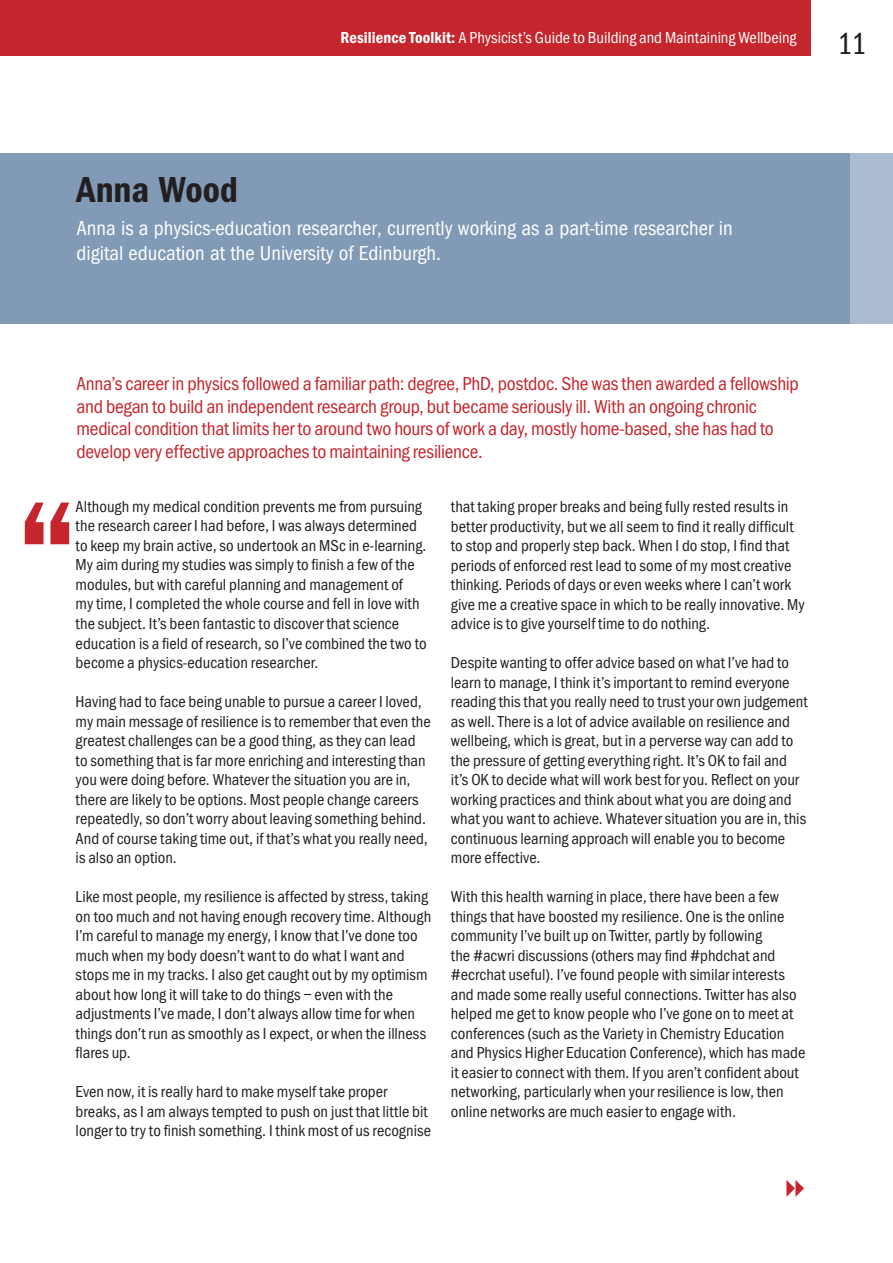
<style>
.page{position:relative;width:893px;height:1263px;background:#fff}
.page>*{position:absolute;margin:0;border:0;box-sizing:border-box;transform-origin:0 0}
.t1{font:600 150px "Franklin Got Cd Io P";color:#c5252c}
.t2{font:600 37.5px "Franklin Got Cd Io P";color:#231f20}
.t3{font:31.5px "Franklin Got Cd Io P";color:#231f20}
.t4{font:21px/25.2px "Franklin Got Cd Io P";color:#fff}
.t5{font:19.5px/22.5px "Franklin Got Cd Io P";letter-spacing:-.015em;color:#c5252c}
.t6{font:16.5px/19.5px "Franklin Got Cd Io P";color:#231f20}
.t7{font:16.5px "Franklin Got Cd Io P";letter-spacing:-.005em;color:#fff}
.s1{font-weight:600}
</style>
<div class="page">
<div style="left:0;top:153px;width:893px;height:170px;background:#819bb6"></div>
<div style="left:850px;top:153px;width:43px;height:170px;background:#acbcd0"></div>
<div style="left:0;top:0;width:811px;height:55px;background:#c5252c"></div>
<p class="t7" style="left:340px;top:28px;width:458px"><span class="s1">Resilience Toolkit:</span> A Physicist’s Guide to Building and Maintaining Wellbeing</p>
<h3 class="t3" style="left:837px;top:26px;width:32px">11</h3>
<h2 class="t2" style="left:77px;top:168px;width:163px">Anna Wood</h2>
<p class="t4" style="left:77px;top:216px;width:658px">Anna is a physics-education researcher, currently working as a part-time researcher in digital education at the University of Edinburgh.</p>
<p class="t5" style="left:77px;top:373px;width:724px">Anna’s career in physics followed a familiar path: degree, PhD, postdoc. She was then awarded a fellowship and began to build an independent research group, but became seriously ill. With an ongoing chronic medical condition that limits her to around two hours of work a day, mostly home-based, she has had to develop very effective approaches to maintaining resilience.</p>
<h1 class="t1" style="left:15px;top:469px;width:65px">“</h1>
<p class="t6" style="left:76px;top:497px;width:353px">Although my medical condition prevents me from pursuing the research career I had before, I was always determined to keep my brain active, so undertook an MSc in e-learning.<br>My aim during my studies was simply to finish a few of the modules, but with careful planning and management of<br>my time, I completed the whole course and fell in love with the subject. It’s been fantastic to discover that science education is a field of research, so I’ve combined the two to become a physics-education researcher.</p>
<p class="t6" style="left:76px;top:692px;width:357px">Having had to face being unable to pursue a career I loved, my main message of resilience is to remember that even the greatest challenges can be a good thing, as they can lead to something that is far more enriching and interesting than you were doing before. Whatever the situation you are in, there are likely to be options. Most people change careers repeatedly, so don’t worry about leaving something behind.<br>And of course taking time out, if that’s what you really need, is also an option.</p>
<p class="t6" style="left:76px;top:887px;width:357px">Like most people, my resilience is affected by stress, taking on too much and not having enough recovery time. Although I’m careful to manage my energy, I know that I’ve done too much when my body doesn’t want to do what I want and stops me in my tracks. I also get caught out by my optimism about how long it will take to do things – even with the adjustments I’ve made, I don’t always allow time for when things don’t run as smoothly as I expect, or when the illness flares up.</p>
<p class="t6" style="left:76px;top:1082px;width:357px">Even now, it is really hard to make myself take proper breaks, as I am always tempted to push on just that little bit longer to try to finish something. I think most of us recognise</p>
<p class="t6" style="left:451px;top:497px;width:355px">that taking proper breaks and being fully rested results in better productivity, but we all seem to find it really difficult to stop and properly step back. When I do stop, I find that periods of enforced rest lead to some of my most creative thinking. Periods of days or even weeks where I can’t work give me a creative space in which to be really innovative. My advice is to give yourself time to do nothing.</p>
<p class="t6" style="left:451px;top:653px;width:358px">Despite wanting to offer advice based on what I’ve had to learn to manage, I think it’s important to remind everyone reading this that you really need to trust your own judgement as well. There is a lot of advice available on resilience and wellbeing, which is great, but in a perverse way can add to the pressure of getting everything right. It’s OK to fail and it’s OK to decide what will work best for you. Reflect on your working practices and think about what you are doing and what you want to achieve. Whatever situation you are in, this continuous learning approach will enable you to become more effective.</p>
<p class="t6" style="left:451px;top:887px;width:356px">With this health warning in place, there have been a few things that have boosted my resilience. One is the online community I’ve built up on Twitter, partly by following<br>the #acwri discussions (others may find #phdchat and #ecrchat useful). I’ve found people with similar interests and made some really useful connections. Twitter has also helped me get to know people who I’ve gone on to meet at conferences (such as the Variety in Chemistry Education and Physics Higher Education Conference), which has made it easier to connect with them. If you aren’t confident about networking, particularly when your resilience is low, then online networks are much easier to engage with.</p>
</div>
